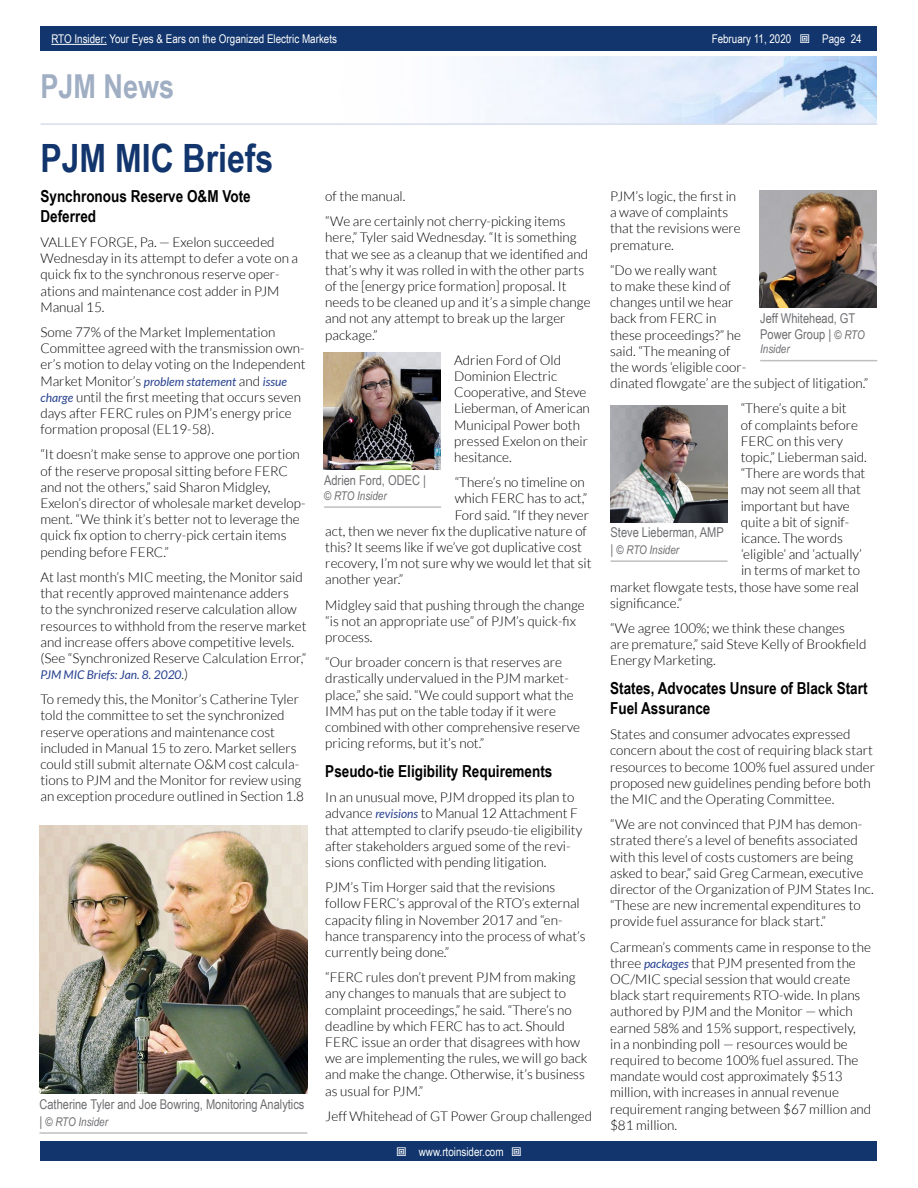
<style>
.page{position:relative;width:918px;height:1188px;background:#fff}
.page>*{position:absolute;margin:0;border:0;box-sizing:border-box;transform-origin:0 0}
.t1{font:700 39px "Arial Narrow";color:#11356c}
.t2{font:700 33px "Arial Narrow";color:#a0aec4}
.t3{font:700 16.5px/19.8px "Arial Narrow";color:#000}
.t4{font:300 13.5px/16.2px "Lato";color:#000}
.t5{font:13.5px/16.2px "Arial Narrow";color:#6d6e71}
.t6{font:12px "Arial Narrow";color:#fff}
.t7{font:italic 12px "Lato";color:#25408f}
.t8{font:italic 12px "Arial Narrow";color:#6d6e71}
.s1{font-weight:300;font-style:normal;font-size:13.5px;color:#000}
.s2{font-weight:400;font-style:italic;font-size:12px;color:#25408f}
.s3{font-style:normal;font-size:13.5px}
.s4{font-style:italic;font-size:12px}
</style>
<div class="page">
<div style="left:41px;top:1142px;width:836px;height:19px;background:#11356c"></div>
<div style="left:41px;top:27px;width:836px;height:24px;background:#11356c"></div>
<hr style="left:51px;top:44px;width:56px;height:1px;background:#fff">
<img style="left:474px;top:56px;width:403px;height:67px">
<hr style="left:40px;top:123px;width:837px;height:2px;background:#d6deec">
<img style="left:760px;top:190px;width:117px;height:117px">
<hr style="left:760px;top:360px;width:117px;height:1px;background:#bfbfbf">
<img style="left:610px;top:405px;width:117px;height:117px">
<hr style="left:611px;top:560px;width:117px;height:2px;background:#bfbfbf">
<img style="left:324px;top:353px;width:117px;height:117px">
<hr style="left:324px;top:506px;width:117px;height:2px;background:#bfbfbf">
<hr style="left:39px;top:1132px;width:268px;height:2px;background:#bfbfbf">
<img style="left:39px;top:826px;width:268px;height:267px">
<p class="t6" style="left:51px;top:30px;width:287px">RTO Insider: Your Eyes &amp; Ears on the Organized Electric Markets</p>
<p class="t6" style="left:712px;top:30px;width:81px">February 11, 2020</p>
<p class="t6" style="left:822px;top:30px;width:41px">Page 24</p>
<h2 class="t2" style="left:40px;top:61px;width:135px">PJM News</h2>
<h1 class="t1" style="left:40px;top:129px;width:234px">PJM MIC Briefs</h1>
<p class="t3" style="left:40px;top:186px;width:212px">Synchronous Reserve O&amp;M Vote<br>Deferred</p>
<p class="t4" style="left:40px;top:234px;width:259px">VALLEY FORGE, Pa. — Exelon succeeded Wednesday in its attempt to defer a vote on a quick fix to the synchronous reserve oper&shy;ations and maintenance cost adder in PJM Manual 15.</p>
<p class="t4" style="left:40px;top:324px;width:267px">Some 77% of the Market Implementation<br>Committee agreed with the transmission own&shy;er’s motion to delay voting on the Independent</p>
<p class="t7" style="left:40px;top:375px;width:248px"><span class="s1">Market Monitor’s</span> problem statement <span class="s1">and</span> issue</p>
<p class="t4" style="left:40px;top:389px;width:262px"><span class="s2">charge</span> until the first meeting that occurs seven days after FERC rules on PJM’s energy price formation proposal (EL19-58).</p>
<p class="t4" style="left:40px;top:447px;width:267px">“It doesn’t make sense to approve one portion of the reserve proposal sitting before FERC and not the others,” said Sharon Midgley, Exelon’s director of wholesale market develop&shy;ment. “We think it’s better not to leverage the quick fix option to cherry-pick certain items pending before FERC.”</p>
<p class="t4" style="left:40px;top:569px;width:268px">At last month’s MIC meeting, the Monitor said that recently approved maintenance adders<br>to the synchronized reserve calculation allow resources to withhold from the reserve market and increase offers above competitive levels. (See “Synchronized Reserve Calculation Error,”</p>
<p class="t7" style="left:40px;top:668px;width:149px">PJM MIC Briefs: Jan. 8. 2020<span class="s1">.)</span></p>
<p class="t4" style="left:40px;top:691px;width:265px">To remedy this, the Monitor’s Catherine Tyler told the committee to set the synchronized reserve operations and maintenance cost included in Manual 15 to zero. Market sellers could still submit alternate O&amp;M cost calcula&shy;tions to PJM and the Monitor for review using an exception procedure outlined in Section 1.8</p>
<p class="t5" style="left:39px;top:1096px;width:267px">Catherine Tyler and Joe Bowring, Monitoring Analytics</p>
<p class="t8" style="left:39px;top:1113px;width:70px"><span class="s3">|</span> © RTO Insider</p>
<p class="t4" style="left:325px;top:184px;width:242px;line-height:25.2px">of the manual.<br>“We are certainly not cherry-picking items</p>
<p class="t4" style="left:325px;top:229px;width:267px">here,” Tyler said Wednesday. “It is something that we see as a cleanup that we identified and that’s why it was rolled in with the other parts of the [energy price formation] proposal. It needs to be cleaned up and it’s a simple change and not any attempt to break up the larger package.”</p>
<p class="t4" style="left:454px;top:352px;width:137px">Adrien Ford of Old<br>Dominion Electric<br>Cooperative, and Steve<br>Lieberman, of American<br>Municipal Power both pressed Exelon on their hesitance.</p>
<p class="t4" style="left:455px;top:474px;width:131px">“There’s no timeline on</p>
<p class="t4" style="left:455px;top:490px;width:134px">which FERC has to act,”</p>
<p class="t4" style="left:455px;top:507px;width:136px">Ford said. “If they never</p>
<p class="t4" style="left:325px;top:523px;width:263px">act, then we never fix the duplicative nature of</p>
<p class="t4" style="left:325px;top:539px;width:258px">this? It seems like if we’ve got duplicative cost</p>
<p class="t4" style="left:325px;top:555px;width:268px">recovery, I’m not sure why we would let that sit</p>
<p class="t4" style="left:325px;top:571px;width:80px">another year.”</p>
<p class="t4" style="left:325px;top:597px;width:261px">Midgley said that pushing through the change “is not an appropriate use” of PJM’s quick-fix process.</p>
<p class="t4" style="left:325px;top:654px;width:256px">“Our broader concern is that reserves are drastically undervalued in the PJM market&shy;place,” she said. “We could support what the IMM has put on the table today if it were combined with other comprehensive reserve pricing reforms, but it’s not.”</p>
<p class="t3" style="left:325px;top:760px;width:229px">Pseudo-tie Eligibility Requirements</p>
<p class="t4" style="left:325px;top:789px;width:259px">In an unusual move, PJM dropped its plan to advance <span class="s2">revisions</span> to Manual 12 Attachment F that attempted to clarify pseudo-tie eligibility after stakeholders argued some of the revi&shy;sions conflicted with pending litigation.</p>
<p class="t4" style="left:325px;top:879px;width:262px">PJM’s Tim Horger said that the revisions follow FERC’s approval of the RTO’s external capacity filing in November 2017 and “en&shy;hance transparency into the process of what’s currently being done.”</p>
<p class="t4" style="left:325px;top:969px;width:264px">“FERC rules don’t prevent PJM from making any changes to manuals that are subject to complaint proceedings,” he said. “There’s no deadline by which FERC has to act. Should FERC issue an order that disagrees with how we are implementing the rules, we will go back and make the change. Otherwise, it’s business as usual for PJM.”</p>
<p class="t4" style="left:325px;top:1108px;width:268px">Jeff Whitehead of GT Power Group challenged</p>
<p class="t5" style="left:324px;top:472px;width:103px">Adrien Ford, ODEC |</p>
<p class="t8" style="left:324px;top:487px;width:64px">© RTO Insider</p>
<p class="t6" style="left:419px;top:1143px;width:86px">www.rtoinsider.com</p>
<p class="t4" style="left:610px;top:188px;width:132px">PJM’s logic, the first in a wave of complaints that the revisions were premature.</p>
<p class="t4" style="left:610px;top:262px;width:260px">“Do we really want<br>to make these kind of<br>changes until we hear<br>back from FERC in<br>these proceedings?” he<br>said. “The meaning of<br>the words ‘eligible coor-<br>dinated flowgate’ are the subject of litigation.”</p>
<p class="t4" style="left:741px;top:400px;width:108px">“There’s quite a bit</p>
<p class="t4" style="left:741px;top:417px;width:119px">of complaints before</p>
<p class="t4" style="left:741px;top:433px;width:104px">FERC on this very</p>
<p class="t4" style="left:741px;top:449px;width:128px">topic,” Lieberman said.</p>
<p class="t4" style="left:741px;top:465px;width:126px">“There are words that</p>
<p class="t4" style="left:741px;top:481px;width:122px">may not seem all that</p>
<p class="t4" style="left:741px;top:498px;width:111px">important but have</p>
<p class="t4" style="left:741px;top:514px;width:110px">quite a bit of signif-</p>
<p class="t4" style="left:741px;top:530px;width:103px">icance. The words</p>
<p class="t4" style="left:741px;top:546px;width:122px">‘eligible’ and ‘actually’</p>
<p class="t4" style="left:741px;top:562px;width:120px">in terms of market to</p>
<p class="t4" style="left:610px;top:579px;width:250px">market flowgate tests, those have some real</p>
<p class="t4" style="left:610px;top:595px;width:74px">significance.”</p>
<p class="t4" style="left:610px;top:620px;width:258px">“We agree 100%; we think these changes are premature,” said Steve Kelly of Brookfield<br>Energy Marketing.</p>
<p class="t3" style="left:610px;top:678px;width:259px">States, Advocates Unsure of Black Start<br>Fuel Assurance</p>
<p class="t4" style="left:610px;top:726px;width:266px">States and consumer advocates expressed concern about the cost of requiring black start resources to become 100% fuel assured under proposed new guidelines pending before both the MIC and the Operating Committee.</p>
<p class="t4" style="left:610px;top:816px;width:265px">“We are not convinced that PJM has demon&shy;strated there’s a level of benefits associated with this level of costs customers are being asked to bear,” said Greg Carmean, executive director of the Organization of PJM States Inc. “These are new incremental expenditures to provide fuel assurance for black start.”</p>
<p class="t4" style="left:610px;top:939px;width:263px">Carmean’s comments came in response to the three <span class="s2">packages</span> that PJM presented from the OC/MIC special session that would create black start requirements RTO-wide. In plans authored by PJM and the Monitor — which earned 58% and 15% support, respectively,<br>in a nonbinding poll — resources would be required to become 100% fuel assured. The mandate would cost approximately $513 million, with increases in annual revenue requirement ranging between $67 million and $81 million.</p>
<p class="t5" style="left:760px;top:309px;width:106px">Jeff Whitehead, GT<br>Power Group | <span class="s4">© RTO</span></p>
<p class="t8" style="left:760px;top:341px;width:31px">Insider</p>
<p class="t5" style="left:611px;top:524px;width:115px">Steve Lieberman, AMP</p>
<p class="t8" style="left:611px;top:541px;width:70px"><span class="s3">|</span> © RTO Insider</p>
</div>
